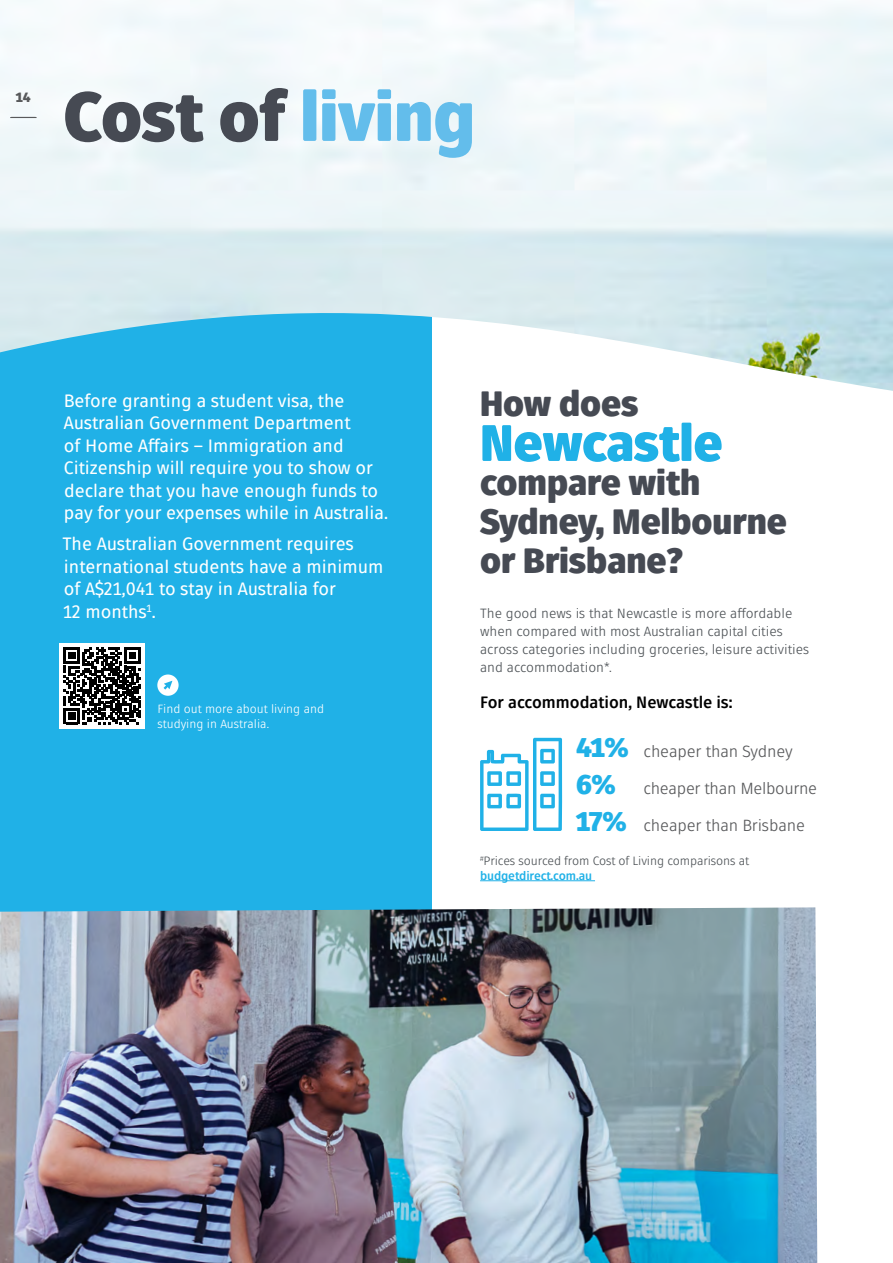
<style>
.page{position:relative;width:893px;height:1263px;background:#fff}
.page>*{position:absolute;margin:0;border:0;box-sizing:border-box;transform-origin:0 0}
.t1{font:900 69px "Fuse V.2 Display";color:#464a53}
.t2{font:900 51.15px "Fuse V.2 Display";color:#20b1e7}
.t3{font:900 35.25px/39px "Fuse V.2 Display";color:#464a53}
.t4{font:18px/22.5px "Fuse V.2 Display";color:#fff}
.t5{font:700 16.5px "Fuse V.2 Display";color:#000}
.t6{font:16.2px "Fuse V.2 Display";letter-spacing:-.01em;color:#58595b}
.t7{font:13.5px/18px "Fuse V.2 Display";color:#4e5357}
.t8{font:900 13.5px "Fuse V.2 Display";color:#58595b}
.t9{font:12.15px/14.4px "Fuse V.2 Display";letter-spacing:-.01em;color:#4e5357}
.t10{font:12px/15px "Fuse V.2 Display";color:#fff}
.s1{color:#63bdeb}
.s2{font-weight:900;font-size:27.15px;color:#20b1e7}
.s3{font-weight:700;color:#20b1e7}
</style>
<div class="page">
<div style="left:0;top:247px;width:432px;height:696px;background:#20b1e7"></div>
<img style="left:0;top:0;width:893px;height:353px">
<div style="left:60px;top:643px;width:85px;height:85px;background:#fff"></div>
<svg style="left:64px;top:647px;width:77px;height:77px"></svg>
<svg style="left:157px;top:674px;width:22px;height:22px"></svg>
<img style="left:0;top:909px;width:817px;height:354px">
<svg style="left:393px;top:103px;width:500px;height:1057px"></svg>
<svg style="left:10px;top:117px;width:27px;height:1px"></svg>
<p class="t8" style="left:16px;top:88px;width:16px">14</p>
<h1 class="t1" style="left:64px;top:70px;width:413px">Cost of <span class="s1">living</span></h1>
<p class="t4" style="left:64px;top:389px;width:326px">Before granting a student visa, the Australian Government Department<br>of Home Affairs – Immigration and Citizenship will require you to show or declare that you have enough funds to pay for your expenses while in Australia.</p>
<p class="t4" style="left:62px;top:533px;width:323px">The Australian Government requires international students have a minimum of A$21,041 to stay in Australia for<br>12 months<sup>1</sup>.</p>
<p class="t10" style="left:157px;top:702px;width:168px">Find out more about living and studying in Australia.</p>
<h3 class="t3" style="left:480px;top:384px;width:160px">How does</h3>
<h2 class="t2" style="left:480px;top:408px;width:244px">Newcastle</h2>
<h3 class="t3" style="left:480px;top:464px;width:308px">compare with<br>Sydney, Melbourne or Brisbane?</h3>
<p class="t7" style="left:480px;top:604px;width:331px">The good news is that Newcastle is more affordable when compared with most Australian capital cities across categories including groceries, leisure activities and accommodation*.</p>
<p class="t5" style="left:480px;top:692px;width:254px">For accommodation, Newcastle is:</p>
<p class="t6" style="left:576px;top:742px;width:218px"><span class="s2">41%</span> cheaper than Sydney</p>
<p class="t6" style="left:576px;top:779px;width:243px"><span class="s2">6%</span> cheaper than Melbourne</p>
<p class="t6" style="left:576px;top:816px;width:231px"><span class="s2">17%</span> cheaper than Brisbane</p>
<p class="t9" style="left:480px;top:854px;width:271px"><sup>#</sup>Prices sourced from Cost of Living comparisons at <span class="s3">budgetdirect.com.au</span></p>
</div>
